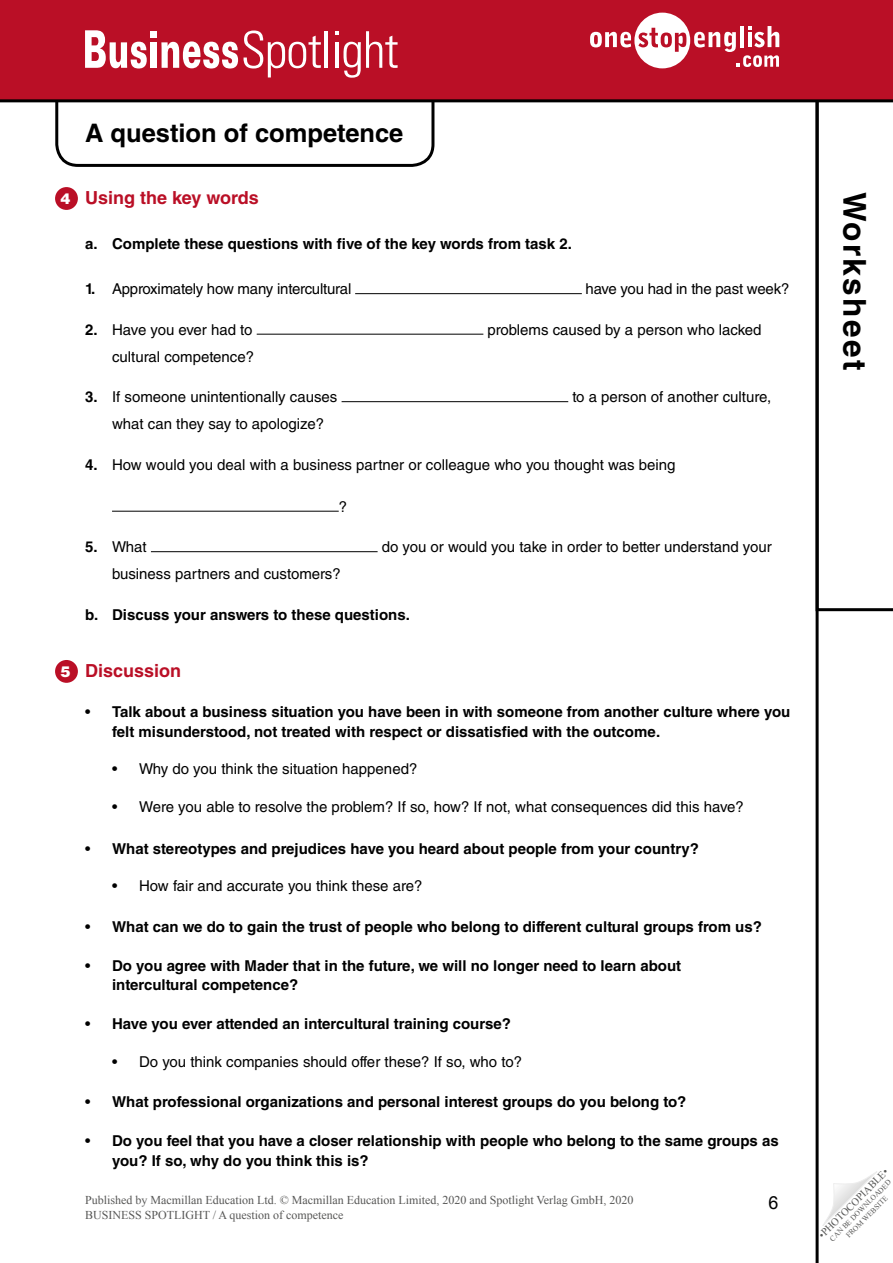
<style>
.page{position:relative;width:893px;height:1263px;background:#fff}
.page>*{position:absolute;margin:0;border:0;box-sizing:border-box;transform-origin:0 0}
.t1{font:700 31.5px "Helvetica LT Std";letter-spacing:.08em;color:#000}
.t2{font:700 25.5px "Helvetica LT Std";color:#000}
.TN_-_Red_titles{font:700 18px "Helvetica LT Std";color:#ba0f26}
.t3{font:18px "Arial";color:#000}
.t4{font:700 15px/19.5px "Helvetica LT Std";color:#000}
.t5{font:15px "Helvetica LT Std";color:#000}
.t6{font:15px "Helvetica LT Std";letter-spacing:-.02em;color:#000}
.t7{font:900 15px "Helvetica LT Std";color:#fff}
.t8{font:12px/14.4px "Times New Roman";color:#575756}
.t9{font:10.5px "Times New Roman";color:#575756}
.t10{font:7.5px/9px "Times New Roman";color:#575756;text-align:center}
.s1{font-weight:700}
.s2{font-weight:400}
</style>
<div class="page">
<svg style="left:822px;top:1171px;width:55px;height:55px"></svg>
<svg style="left:819px;top:102px;width:74px;height:509px"></svg>
<hr style="left:816px;top:99px;width:3px;height:1164px;background:#000">
<svg style="left:55px;top:102px;width:379px;height:65px"></svg>
<div style="left:0;top:0;width:893px;height:101px;background:#ba0f26"></div>
<hr style="left:0;top:99px;width:893px;height:3px;background:#000">
<svg style="left:590px;top:13px;width:189px;height:55px"></svg>
<svg style="left:85px;top:30px;width:62px;height:39px"></svg>
<div style="left:150px;top:31px;width:7px;height:7px;background:#fff"></div>
<div style="left:151px;top:42px;width:6px;height:26px;background:#fff"></div>
<svg style="left:161px;top:31px;width:160px;height:46px"></svg>
<hr style="left:325px;top:31px;width:3px;height:37px;background:#fff">
<svg style="left:335px;top:31px;width:63px;height:47px"></svg>
<hr style="left:355px;top:293px;width:227px;height:1px;background:#000">
<hr style="left:257px;top:334px;width:226px;height:1px;background:#000">
<hr style="left:342px;top:401px;width:226px;height:1px;background:#000">
<hr style="left:112px;top:511px;width:227px;height:1px;background:#000">
<hr style="left:151px;top:551px;width:227px;height:1px;background:#000">
<div style="left:55px;top:187px;width:23px;height:23px;background:#ba0f26;border-radius:50%"></div>
<div style="left:55px;top:660px;width:23px;height:23px;background:#ba0f26;border-radius:50%"></div>
<h2 class="t2" style="left:85px;top:118px;width:320px">A question of competence</h2>
<p class="t7" style="left:61px;top:189px;width:12px">4</p>
<p class="TN_-_Red_titles" style="left:85px;top:187px;width:175px">Using the key words</p>
<p class="t4" style="left:85px;top:234px;width:488px">a. Complete these questions with five of the key words from task 2.</p>
<p class="t5" style="left:85px;top:280px;width:268px"><span class="s1">1.</span> Approximately how many intercultural</p>
<p class="t5" style="left:586px;top:280px;width:205px">have you had in the past week?</p>
<p class="t6" style="left:85px;top:321px;width:169px"><span class="s1">2.</span> Have you ever had to</p>
<p class="t5" style="left:487px;top:321px;width:276px">problems caused by a person who lacked</p>
<p class="t5" style="left:112px;top:348px;width:144px">cultural competence?</p>
<p class="t5" style="left:85px;top:388px;width:254px"><span class="s1">3.</span> If someone unintentionally causes</p>
<p class="t5" style="left:572px;top:388px;width:200px">to a person of another culture,</p>
<p class="t5" style="left:112px;top:415px;width:214px">what can they say to apologize?</p>
<p class="t5" style="left:85px;top:456px;width:592px"><span class="s1">4.</span> How would you deal with a business partner or colleague who you thought was being</p>
<p class="t5" style="left:339px;top:498px;width:10px">?</p>
<p class="t5" style="left:85px;top:538px;width:63px"><span class="s1">5.</span> What</p>
<p class="t5" style="left:382px;top:538px;width:392px">do you or would you take in order to better understand your</p>
<p class="t5" style="left:112px;top:565px;width:230px">business partners and customers?</p>
<p class="t4" style="left:85px;top:604px;width:326px">b. Discuss your answers to these questions.</p>
<p class="t7" style="left:61px;top:662px;width:12px">5</p>
<p class="TN_-_Red_titles" style="left:85px;top:660px;width:98px">Discussion</p>
<p class="t4" style="left:112px;top:702px;width:680px;text-indent:-27px"><span class="s2">•</span> Talk about a business situation you have been in with someone from another culture where you felt misunderstood, not treated with respect or dissatisfied with the outcome.</p>
<p class="t5" style="left:112px;top:760px;width:307px">• Why do you think the situation happened?</p>
<p class="t5" style="left:112px;top:798px;width:633px">• Were you able to resolve the problem? If so, how? If not, what consequences did this have?</p>
<p class="t4" style="left:85px;top:838px;width:615px"><span class="s2">•</span> What stereotypes and prejudices have you heard about people from your country?</p>
<p class="t5" style="left:112px;top:877px;width:312px">• How fair and accurate you think these are?</p>
<p class="t4" style="left:85px;top:916px;width:678px"><span class="s2">•</span> What can we do to gain the trust of people who belong to different cultural groups from us?</p>
<p class="t4" style="left:112px;top:955px;width:571px;text-indent:-27px"><span class="s2">•</span> Do you agree with Mader that in the future, we will no longer need to learn about intercultural competence?</p>
<p class="t4" style="left:85px;top:1014px;width:427px"><span class="s2">•</span> Have you ever attended an intercultural training course?</p>
<p class="t5" style="left:112px;top:1053px;width:411px">• Do you think companies should offer these? If so, who to?</p>
<p class="t4" style="left:85px;top:1092px;width:603px"><span class="s2">•</span> What professional organizations and personal interest groups do you belong to?</p>
<p class="t4" style="left:112px;top:1131px;width:668px;text-indent:-27px"><span class="s2">•</span> Do you feel that you have a closer relationship with people who belong to the same groups as you? If so, why do you think this is?</p>
<p class="t8" style="left:85px;top:1193px;width:550px">Published by Macmillan Education Ltd. © Macmillan Education Limited, 2020 and Spotlight Verlag GmbH, 2020<br>BUSINESS SPOTLIGHT / A question of competence</p>
<p class="t3" style="left:769px;top:1191px;width:12px">6</p>
<h1 class="t1" style="left:874px;top:192px;width:180px;rotate:90deg">Worksheet</h1>
<p class="t9" style="left:815px;top:1231px;width:95px;rotate:-45deg">•PHOTOCOPIABLE•</p>
<p class="t10" style="left:828px;top:1236px;width:85px;rotate:-45deg">CAN BE DOWNLOADED<br>FROM WEBSITE</p>
</div>
